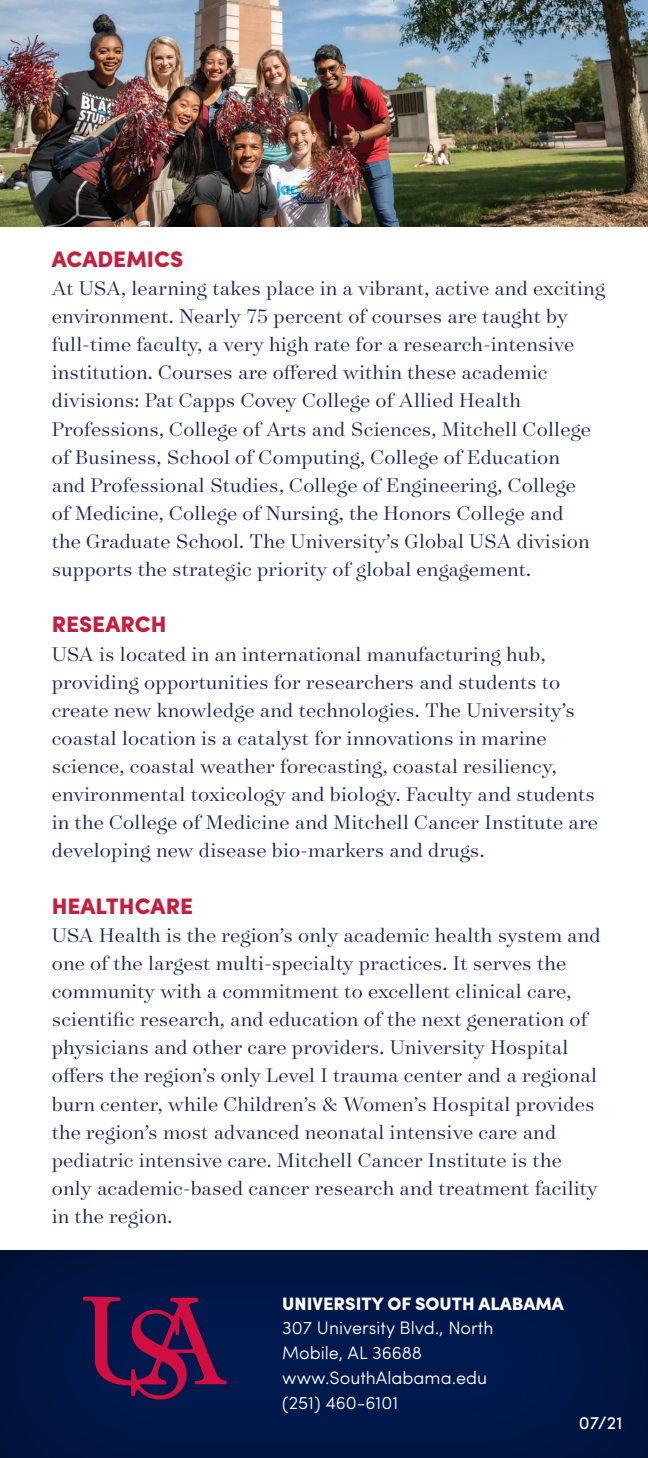
<style>
.page{position:relative;width:648px;height:1458px;background:#fff}
.page>*{position:absolute;margin:0;border:0;box-sizing:border-box;transform-origin:0 0}
.t1{font:300 22.5px/28.1px "Surveyor Display";letter-spacing:.01em;color:#182757}
.t2{font:900 22.5px "Sofia Pro";color:#c61f3e}
.t3{font:300 18px "Sofia Pro";color:#fff}
.t4{font:900 18px "Sofia Pro";color:#fff}
.t5{font:18px "Sofia Pro";color:#fff}
</style>
<div class="page">
<div style="left:0;top:1249px;width:648px;height:209px;background:#001747"></div>
<svg style="left:83px;top:1297px;width:144px;height:103px"></svg>
<img style="left:0;top:0;width:648px;height:227px">
<p class="t2" style="left:52px;top:241px;width:133px">ACADEMICS</p>
<p class="t1" style="left:52px;top:273px;width:555px">At USA, learning takes place in a vibrant, active and exciting environment. Nearly 75 percent of courses are taught by full-time faculty, a very high rate for a research-intensive institution. Courses are offered within these academic divisions: Pat Capps Covey College of Allied Health Professions, College of Arts and Sciences, Mitchell College of Business, School of Computing, College of Education<br>and Professional Studies, College of Engineering, College<br>of Medicine, College of Nursing, the Honors College and<br>the Graduate School. The University’s Global USA division supports the strategic priority of global engagement.</p>
<p class="t2" style="left:52px;top:607px;width:116px">RESEARCH</p>
<p class="t1" style="left:52px;top:639px;width:548px">USA is located in an international manufacturing hub, providing opportunities for researchers and students to create new knowledge and technologies. The University’s coastal location is a catalyst for innovations in marine science, coastal weather forecasting, coastal resiliency, environmental toxicology and biology. Faculty and students in the College of Medicine and Mitchell Cancer Institute are developing new disease bio-markers and drugs.</p>
<p class="t2" style="left:52px;top:888px;width:143px">HEALTHCARE</p>
<p class="t1" style="left:52px;top:920px;width:551px">USA Health is the region’s only academic health system and one of the largest multi-specialty practices. It serves the community with a commitment to excellent clinical care, scientific research, and education of the next generation of physicians and other care providers. University Hospital offers the region’s only Level I trauma center and a regional burn center, while Children’s &amp; Women’s Hospital provides the region’s most advanced neonatal intensive care and pediatric intensive care. Mitchell Cancer Institute is the only academic-based cancer research and treatment facility in the region.</p>
<p class="t4" style="left:282px;top:1289px;width:283px">UNIVERSITY OF SOUTH ALABAMA</p>
<p class="t3" style="left:282px;top:1315px;width:213px">307 University Blvd., North</p>
<p class="t3" style="left:282px;top:1339px;width:141px">Mobile, AL 36688</p>
<p class="t3" style="left:282px;top:1364px;width:207px">www.SouthAlabama.edu</p>
<p class="t3" style="left:282px;top:1389px;width:117px">(251) 460-6101</p>
<p class="t5" style="left:579px;top:1410px;width:45px">07/21</p>
</div>
